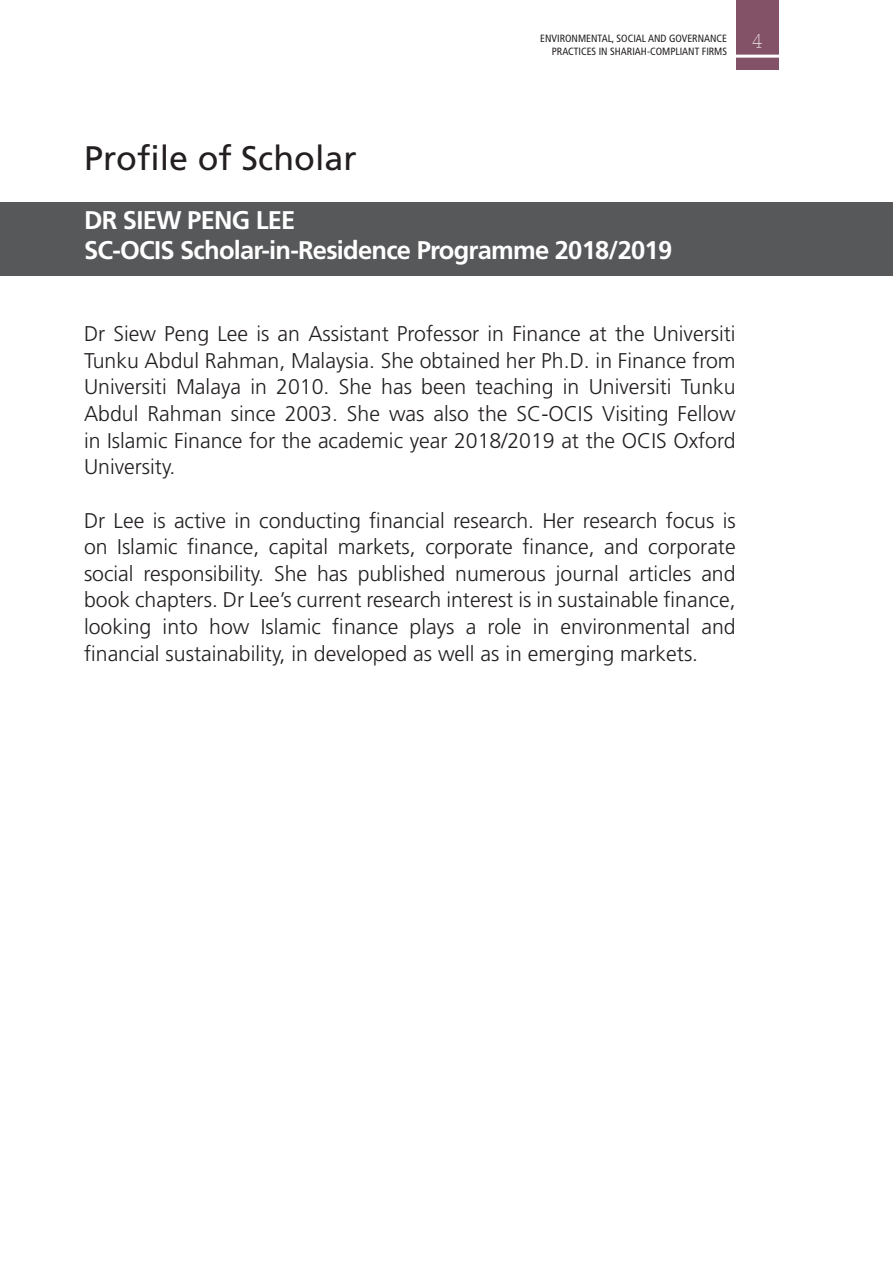
<style>
.page{position:relative;width:893px;height:1263px;background:#fff}
.page>*{position:absolute;margin:0;border:0;box-sizing:border-box;transform-origin:0 0}
.t1{font:34.05px "Frutiger LT Std";color:#231f20}
.t2{font:700 25.5px "Frutiger LT Std";letter-spacing:-.03em;color:#fff}
.t3{font:300 21.3px/26.5px "Frutiger LT Std";color:#231f20;text-align:justify}
.t4{font:condensed 10.5px/12.6px "Frutiger LT Std";color:#231f20}
</style>
<div class="page">
<div style="left:736px;top:0;width:43px;height:69px;background:#845266"></div>
<hr style="left:734px;top:55px;width:47px;height:3px;background:#fff">
<div style="left:0;top:202px;width:893px;height:73px;background:#57585a"></div>
<p class="t1" style="left:84px;top:138px;width:274px">Profile of Scholar</p>
<p class="t4" style="left:552px;top:33px;width:212px;text-indent:-12px">ENVIRONMENTAL, SOCIAL AND GOVERNANCE<br>PRACTICES IN SHARIAH-COMPLIANT FIRMS <sup>4</sup></p>
<p class="t2" style="left:84px;top:206px;width:213px">DR SIEW PENG LEE</p>
<p class="t2" style="left:84px;top:235px;width:590px">SC-OCIS Scholar-in-Residence Programme 2018/2019</p>
<p class="t3" style="left:84px;top:321px;width:653px">Dr Siew Peng Lee is an Assistant Professor in Finance at the Universiti Tunku Abdul Rahman, Malaysia. She obtained her Ph.D. in Finance from Universiti Malaya in 2010. She has been teaching in Universiti Tunku Abdul Rahman since 2003. She was also the SC-OCIS Visiting Fellow in Islamic Finance for the academic year 2018/2019 at the OCIS Oxford University.</p>
<p class="t3" style="left:84px;top:507px;width:653px">Dr Lee is active in conducting financial research. Her research focus is on Islamic finance, capital markets, corporate finance, and corporate social responsibility. She has published numerous journal articles and book chapters. Dr Lee’s current research interest is in sustainable finance, looking into how Islamic finance plays a role in environmental and financial sustainability, in developed as well as in emerging markets.</p>
</div>
